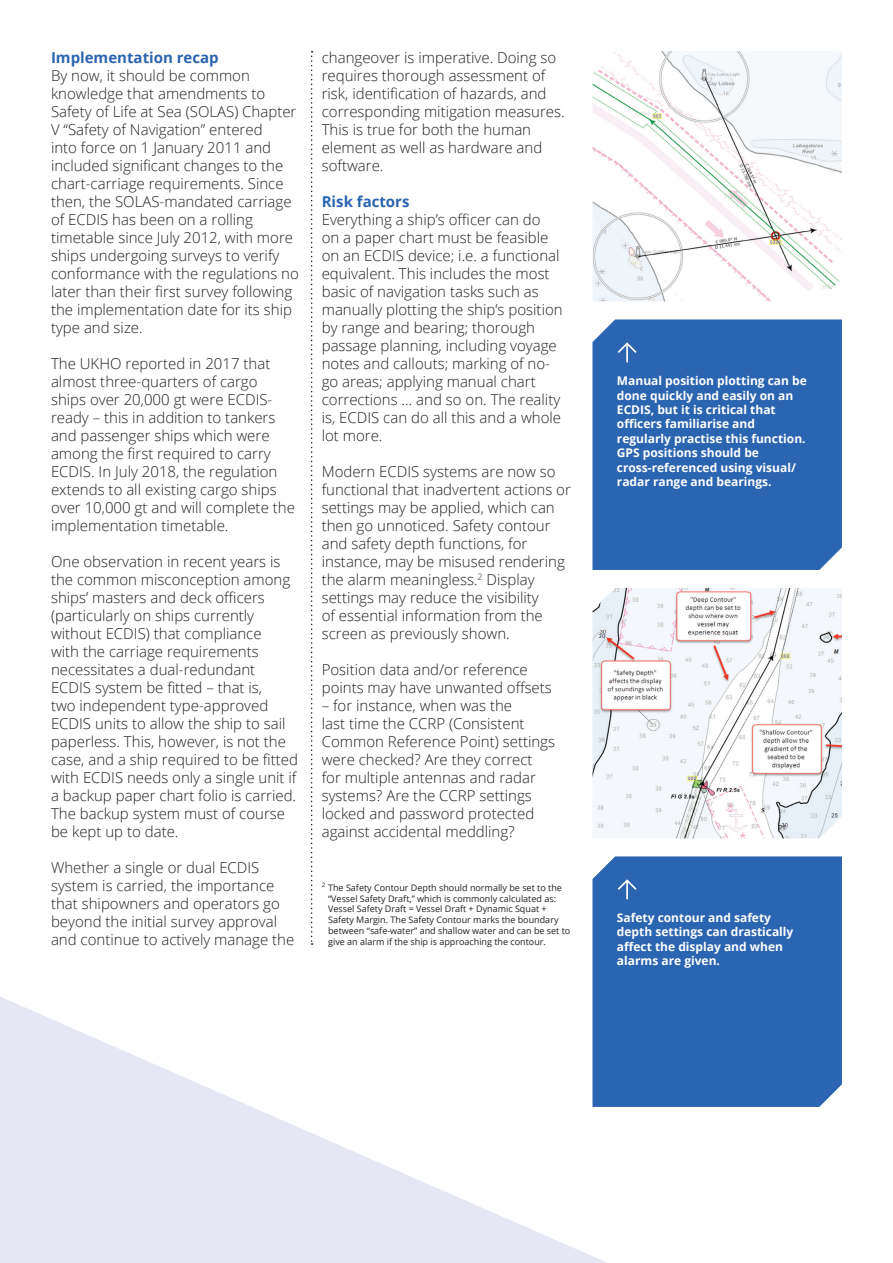
<style>
.page{position:relative;width:893px;height:1263px;background:#fff}
.page>*{position:absolute;margin:0;border:0;box-sizing:border-box;transform-origin:0 0}
.t1{font:300 15px/18px "Open Sans";color:#231f20}
.t2{font:700 15px "Open Sans";color:#2b64b0}
.t3{font:700 12px/14.4px "Open Sans";color:#fff}
.t4{font:9px/10.8px "Open Sans";color:#231f20}
</style>
<div class="page">
<div style="left:592px;top:319px;width:250px;height:251px;background:#2b64b0"></div>
<div style="left:592px;top:856px;width:250px;height:251px;background:#2b64b0"></div>
<img style="left:592px;top:588px;width:250px;height:250px">
<svg style="left:0;top:996px;width:608px;height:267px;fill:#e5e8f4"></svg>
<img style="left:592px;top:51px;width:250px;height:250px">
<svg style="left:311px;top:51px;width:2px;height:894px"></svg>
<svg style="left:618px;top:342px;width:19px;height:20px"></svg>
<svg style="left:618px;top:879px;width:19px;height:20px"></svg>
<p class="t2" style="left:51px;top:46px;width:169px">Implementation recap</p>
<p class="t1" style="left:51px;top:66px;width:249px">By now, it should be common knowledge that amendments to<br>Safety of Life at Sea (SOLAS) Chapter<br>V “Safety of Navigation” entered<br>into force on 1 January 2011 and included significant changes to the chart-carriage requirements. Since then, the SOLAS-mandated carriage of ECDIS has been on a rolling timetable since July 2012, with more ships undergoing surveys to verify conformance with the regulations no later than their first survey following the implementation date for its ship type and size.</p>
<p class="t1" style="left:51px;top:354px;width:245px">The UKHO reported in 2017 that almost three-quarters of cargo ships over 20,000 gt were ECDIS&shy;ready – this in addition to tankers and passenger ships which were among the first required to carry<br>ECDIS. In July 2018, the regulation extends to all existing cargo ships over 10,000 gt and will complete the implementation timetable.</p>
<p class="t1" style="left:51px;top:552px;width:248px">One observation in recent years is the common misconception among ships’ masters and deck officers (particularly on ships currently without ECDIS) that compliance<br>with the carriage requirements necessitates a dual-redundant<br>ECDIS system be fitted – that is,<br>two independent type-approved<br>ECDIS units to allow the ship to sail paperless. This, however, is not the case, and a ship required to be fitted with ECDIS needs only a single unit if a backup paper chart folio is carried.<br>The backup system must of course be kept up to date.</p>
<p class="t1" style="left:51px;top:858px;width:245px">Whether a single or dual ECDIS system is carried, the importance that shipowners and operators go beyond the initial survey approval and continue to actively manage the</p>
<p class="t1" style="left:322px;top:48px;width:244px">changeover is imperative. Doing so requires thorough assessment of risk, identification of hazards, and corresponding mitigation measures.<br>This is true for both the human element as well as hardware and software.</p>
<p class="t2" style="left:322px;top:190px;width:89px">Risk factors</p>
<p class="t1" style="left:322px;top:210px;width:242px">Everything a ship’s officer can do<br>on a paper chart must be feasible on an ECDIS device; i.e. a functional equivalent. This includes the most basic of navigation tasks such as manually plotting the ship’s position by range and bearing; thorough passage planning, including voyage notes and callouts; marking of no&shy;go areas; applying manual chart corrections … and so on. The reality is, ECDIS can do all this and a whole lot more.</p>
<p class="t1" style="left:322px;top:462px;width:251px">Modern ECDIS systems are now so functional that inadvertent actions or settings may be applied, which can then go unnoticed. Safety contour and safety depth functions, for instance, may be misused rendering the alarm meaningless.<sup>2</sup> Display settings may reduce the visibility<br>of essential information from the screen as previously shown.</p>
<p class="t1" style="left:322px;top:660px;width:232px">Position data and/or reference points may have unwanted offsets</p>
<p class="t1" style="left:322px;top:696px;width:235px">– for instance, when was the<br>last time the CCRP (Consistent<br>Common Reference Point) settings were checked? Are they correct for multiple antennas and radar systems? Are the CCRP settings locked and password protected against accidental meddling?</p>
<p class="t4" style="left:328px;top:882px;width:244px;text-indent:-6px"><sup>2</sup> The Safety Contour Depth should normally be set to the “Vessel Safety Draft,” which is commonly calculated as:<br>Vessel Safety Draft = Vessel Draft + Dynamic Squat + Safety Margin. The Safety Contour marks the boundary between “safe-water” and shallow water and can be set to give an alarm if the ship is approaching the contour.</p>
<p class="t3" style="left:617px;top:373px;width:191px">Manual position plotting can be done quickly and easily on an<br>ECDIS, but it is critical that officers familiarise and regularly practise this function.<br>GPS positions should be cross-referenced using visual/ radar range and bearings.</p>
<p class="t3" style="left:617px;top:910px;width:178px">Safety contour and safety depth settings can drastically affect the display and when alarms are given.</p>
</div>
